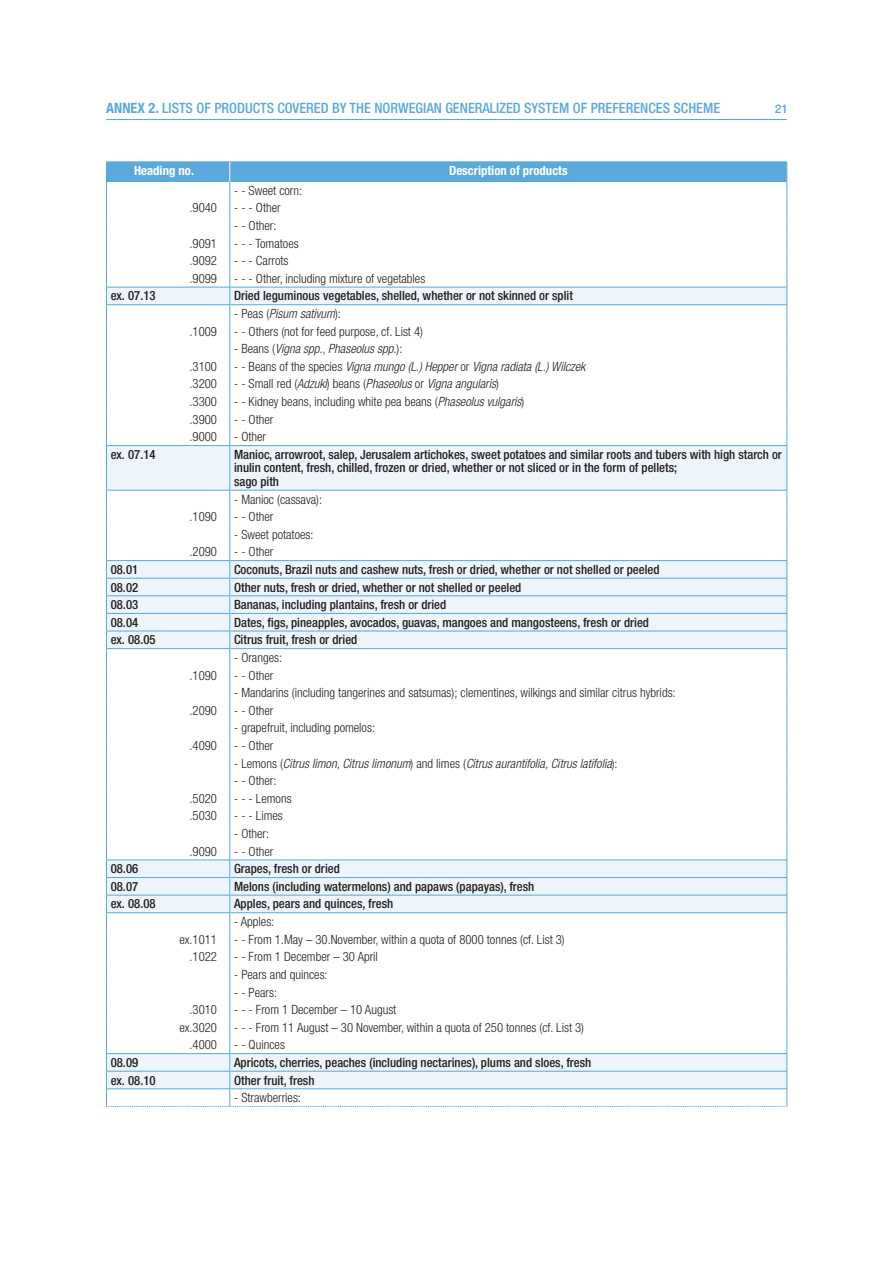
<style>
.page{position:relative;width:893px;height:1263px;background:#fff}
.page>*{position:absolute;margin:0;border:0;box-sizing:border-box;transform-origin:0 0}
.t1{font:500 condensed 14.25px "Helvetica Neue LT Std";color:#5ba8dc}
.t2{font:300 condensed 12.75px "Helvetica Neue LT Std";color:#231f20}
.t3{font:500 condensed 12.75px/13.5px "Helvetica Neue LT Std";color:#231f20}
.t4{font:italic 300 condensed 12.75px "Helvetica Neue LT Std";color:#231f20}
.t5{font:700 condensed 12.75px "Helvetica Neue LT Std";color:#fff}
.t6{font:500 12px "Helvetica Neue LT Std";color:#5ba8dc}
.s1{font-weight:700}
.s2{font-style:normal}
.s3{font-style:italic}
</style>
<div class="page">
<hr style="left:106px;top:119px;width:681px;height:1px;background:#5ba8dc">
<div style="left:106px;top:162px;width:681px;height:20px;background:#5ba8dc"></div>
<svg style="left:107px;top:288px;width:680px;height:202px"></svg>
<hr style="left:106px;top:287px;width:123px;height:1px;background:#5ba8dc">
<hr style="left:230px;top:287px;width:557px;height:1px;background:#5ba8dc">
<hr style="left:106px;top:304px;width:123px;height:1px;background:#5ba8dc">
<hr style="left:230px;top:304px;width:557px;height:1px;background:#5ba8dc">
<hr style="left:106px;top:445px;width:123px;height:1px;background:#5ba8dc">
<hr style="left:230px;top:445px;width:557px;height:1px;background:#5ba8dc">
<hr style="left:229px;top:446px;width:1px;height:44px;background:#5ba8dc">
<hr style="left:106px;top:446px;width:1px;height:44px;background:#5ba8dc">
<hr style="left:787px;top:446px;width:1px;height:44px;background:#5ba8dc">
<svg style="left:106px;top:182px;width:1px;height:263px"></svg>
<svg style="left:787px;top:162px;width:1px;height:283px"></svg>
<svg style="left:229px;top:162px;width:1px;height:284px"></svg>
<svg style="left:106px;top:490px;width:682px;height:617px"></svg>
<p class="t1" style="left:106px;top:103px;width:615px"><span class="s1">ANNEX 2.</span> LISTS OF PRODUCTS COVERED BY THE NORWEGIAN GENERALIZED SYSTEM OF PREFERENCES SCHEME</p>
<p class="t6" style="left:775px;top:102px;width:15px">21</p>
<p class="t5" style="left:134px;top:166px;width:61px">Heading no.</p>
<p class="t5" style="left:449px;top:166px;width:120px">Description of products</p>
<p class="t2" style="left:234px;top:186px;width:70px">- - Sweet corn:</p>
<p class="t2" style="left:189px;top:203px;width:29px">.9040</p>
<p class="t2" style="left:234px;top:203px;width:48px">- - - Other</p>
<p class="t2" style="left:234px;top:221px;width:44px">- - Other:</p>
<p class="t2" style="left:189px;top:239px;width:29px">.9091</p>
<p class="t2" style="left:234px;top:239px;width:66px">- - - Tomatoes</p>
<p class="t2" style="left:189px;top:256px;width:29px">.9092</p>
<p class="t2" style="left:234px;top:256px;width:56px">- - - Carrots</p>
<p class="t2" style="left:189px;top:274px;width:29px">.9099</p>
<p class="t2" style="left:234px;top:274px;width:193px">- - - Other, including mixture of vegetables</p>
<p class="t3" style="left:111px;top:290px;width:46px">ex. 07.13</p>
<p class="t3" style="left:234px;top:290px;width:340px">Dried leguminous vegetables, shelled, whether or not skinned or split</p>
<p class="t4" style="left:234px;top:309px;width:108px"><span class="s2">- Peas (</span>Pisum sativum<span class="s2">):</span></p>
<p class="t2" style="left:189px;top:327px;width:29px">.1009</p>
<p class="t2" style="left:234px;top:327px;width:190px">- - Others (not for feed purpose, cf. List 4)</p>
<p class="t4" style="left:234px;top:344px;width:170px"><span class="s2">- Beans (</span>Vigna spp., Phaseolus spp.<span class="s2">):</span></p>
<p class="t2" style="left:189px;top:362px;width:29px">.3100</p>
<p class="t4" style="left:234px;top:362px;width:353px"><span class="s2">- - Beans of the species</span> Vigna mungo (L.) Hepper <span class="s2">or</span> Vigna radiata (L.) Wilczek</p>
<p class="t2" style="left:189px;top:379px;width:29px">.3200</p>
<p class="t4" style="left:234px;top:379px;width:266px"><span class="s2">- - Small red (</span>Adzuki<span class="s2">) beans (</span>Phaseolus <span class="s2">or</span> Vigna angularis<span class="s2">)</span></p>
<p class="t2" style="left:189px;top:397px;width:29px">.3300</p>
<p class="t2" style="left:234px;top:397px;width:292px">- - Kidney beans, including white pea beans (<span class="s3">Phaseolus vulgaris</span>)</p>
<p class="t2" style="left:189px;top:415px;width:29px">.3900</p>
<p class="t2" style="left:234px;top:415px;width:41px">- - Other</p>
<p class="t2" style="left:189px;top:432px;width:29px">.9000</p>
<p class="t2" style="left:234px;top:432px;width:34px">- Other</p>
<p class="t3" style="left:111px;top:449px;width:46px">ex. 07.14</p>
<p class="t3" style="left:234px;top:449px;width:549px">Manioc, arrowroot, salep, Jerusalem artichokes, sweet potatoes and similar roots and tubers with high starch or inulin content, fresh, chilled, frozen or dried, whether or not sliced or in the form of pellets;<br>sago pith</p>
<p class="t2" style="left:234px;top:494px;width:90px">- Manioc (cassava):</p>
<p class="t2" style="left:189px;top:512px;width:29px">.1090</p>
<p class="t2" style="left:234px;top:512px;width:41px">- - Other</p>
<p class="t2" style="left:234px;top:530px;width:81px">- Sweet potatoes:</p>
<p class="t2" style="left:189px;top:547px;width:29px">.2090</p>
<p class="t2" style="left:234px;top:547px;width:41px">- - Other</p>
<p class="t3" style="left:111px;top:564px;width:29px">08.01</p>
<p class="t3" style="left:234px;top:564px;width:427px">Coconuts, Brazil nuts and cashew nuts, fresh or dried, whether or not shelled or peeled</p>
<p class="t3" style="left:111px;top:581px;width:29px">08.02</p>
<p class="t3" style="left:234px;top:581px;width:289px">Other nuts, fresh or dried, whether or not shelled or peeled</p>
<p class="t3" style="left:111px;top:599px;width:29px">08.03</p>
<p class="t3" style="left:234px;top:599px;width:214px">Bananas, including plantains, fresh or dried</p>
<p class="t3" style="left:111px;top:616px;width:29px">08.04</p>
<p class="t3" style="left:234px;top:616px;width:416px">Dates, figs, pineapples, avocados, guavas, mangoes and mangosteens, fresh or dried</p>
<p class="t3" style="left:111px;top:634px;width:46px">ex. 08.05</p>
<p class="t3" style="left:234px;top:634px;width:125px">Citrus fruit, fresh or dried</p>
<p class="t2" style="left:234px;top:653px;width:50px">- Oranges:</p>
<p class="t2" style="left:189px;top:670px;width:29px">.1090</p>
<p class="t2" style="left:234px;top:670px;width:41px">- - Other</p>
<p class="t2" style="left:234px;top:688px;width:443px">- Mandarins (including tangerines and satsumas); clementines, wilkings and similar citrus hybrids:</p>
<p class="t2" style="left:189px;top:706px;width:29px">.2090</p>
<p class="t2" style="left:234px;top:706px;width:41px">- - Other</p>
<p class="t2" style="left:234px;top:723px;width:143px">- grapefruit, including pomelos:</p>
<p class="t2" style="left:189px;top:741px;width:29px">.4090</p>
<p class="t2" style="left:234px;top:741px;width:41px">- - Other</p>
<p class="t4" style="left:234px;top:759px;width:385px"><span class="s2">- Lemons (</span>Citrus limon, Citrus limonum<span class="s2">) and limes (</span>Citrus aurantifolia, Citrus latifolia<span class="s2">):</span></p>
<p class="t2" style="left:234px;top:776px;width:44px">- - Other:</p>
<p class="t2" style="left:189px;top:794px;width:29px">.5020</p>
<p class="t2" style="left:234px;top:794px;width:59px">- - - Lemons</p>
<p class="t2" style="left:189px;top:811px;width:29px">.5030</p>
<p class="t2" style="left:234px;top:811px;width:50px">- - - Limes</p>
<p class="t2" style="left:234px;top:829px;width:37px">- Other:</p>
<p class="t2" style="left:189px;top:847px;width:29px">.9090</p>
<p class="t2" style="left:234px;top:847px;width:41px">- - Other</p>
<p class="t3" style="left:111px;top:863px;width:29px">08.06</p>
<p class="t3" style="left:234px;top:863px;width:107px">Grapes, fresh or dried</p>
<p class="t3" style="left:111px;top:881px;width:29px">08.07</p>
<p class="t3" style="left:234px;top:881px;width:302px">Melons (including watermelons) and papaws (papayas), fresh</p>
<p class="t3" style="left:111px;top:898px;width:46px">ex. 08.08</p>
<p class="t3" style="left:234px;top:898px;width:161px">Apples, pears and quinces, fresh</p>
<p class="t2" style="left:234px;top:917px;width:42px">- Apples:</p>
<p class="t2" style="left:179px;top:935px;width:39px">ex.1011</p>
<p class="t2" style="left:234px;top:935px;width:332px">- - From 1.May – 30.November, within a quota of 8000 tonnes (cf. List 3)</p>
<p class="t2" style="left:189px;top:952px;width:29px">.1022</p>
<p class="t2" style="left:234px;top:952px;width:145px">- - From 1 December – 30 April</p>
<p class="t2" style="left:234px;top:970px;width:95px">- Pears and quinces:</p>
<p class="t2" style="left:234px;top:987px;width:45px">- - Pears:</p>
<p class="t2" style="left:189px;top:1005px;width:29px">.3010</p>
<p class="t2" style="left:234px;top:1005px;width:164px">- - - From 1 December – 10 August</p>
<p class="t2" style="left:179px;top:1023px;width:39px">ex.3020</p>
<p class="t2" style="left:234px;top:1023px;width:351px">- - - From 11 August – 30 November, within a quota of 250 tonnes (cf. List 3)</p>
<p class="t2" style="left:189px;top:1040px;width:29px">.4000</p>
<p class="t2" style="left:234px;top:1040px;width:52px">- - Quinces</p>
<p class="t3" style="left:111px;top:1057px;width:29px">08.09</p>
<p class="t3" style="left:234px;top:1057px;width:359px">Apricots, cherries, peaches (including nectarines), plums and sloes, fresh</p>
<p class="t3" style="left:111px;top:1074px;width:46px">ex. 08.10</p>
<p class="t3" style="left:234px;top:1074px;width:82px">Other fruit, fresh</p>
<p class="t2" style="left:234px;top:1093px;width:69px">- Strawberries:</p>
</div>
